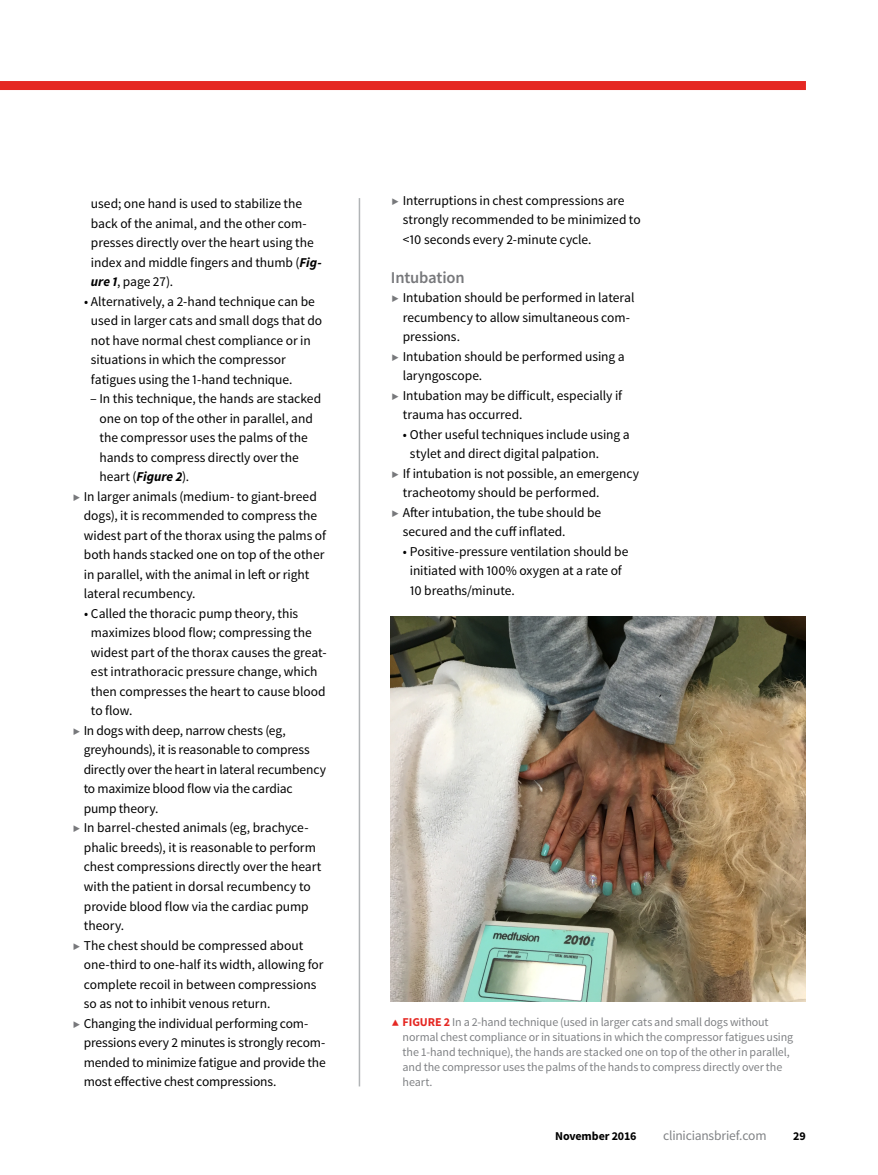
<style>
.page{position:relative;width:878px;height:1175px;background:#fff}
.page>*{position:absolute;margin:0;border:0;box-sizing:border-box;transform-origin:0 0}
.Head_B{font:600 16.5px "Source Sans Pro";letter-spacing:-.01em;color:#77787b}
.Body_Source_Sans_9{font:13.5px/19.5px "Source Sans Pro";letter-spacing:-.005em;color:#000}
.t1{font:13.5px "Source Sans Pro";letter-spacing:-.015em;color:#808285}
.Figure_Caption{font:12px/15px "Source Sans Pro";letter-spacing:-.01em;color:#808285}
.t2{font:700 12px "Source Sans Pro";letter-spacing:-.005em;color:#000}
.s1{font-weight:700;font-style:italic}
.s2{font-weight:700;color:#e52823}
</style>
<div class="page">
<div style="left:0;top:81px;width:806px;height:9px;background:#e52823"></div>
<hr style="left:358px;top:198px;width:2px;height:888px;background:#b1b4b6">
<img style="left:391px;top:616px;width:415px;height:385px">
<p class="Body_Source_Sans_9" style="left:91px;top:194px;width:232px">used; one hand is used to stabilize the back of the animal, and the other com&shy;presses directly over the heart using the index and middle fingers and thumb (<span class="s1">Fig&shy;ure 1</span>, page 27).</p>
<p class="Body_Source_Sans_9" style="left:91px;top:292px;width:233px;text-indent:-7px">• Alternatively, a 2-hand technique can be used in larger cats and small dogs that do not have normal chest compliance or in situations in which the compressor fatigues using the 1-hand technique.</p>
<p class="Body_Source_Sans_9" style="left:99px;top:389px;width:223px;text-indent:-9px">‒ In this technique, the hands are stacked one on top of the other in parallel, and the compressor uses the palms of the hands to compress directly over the heart (<span class="s1">Figure 2</span>).</p>
<p class="Body_Source_Sans_9" style="left:84px;top:487px;width:244px">In larger animals (medium- to giant-breed dogs), it is recommended to compress the widest part of the thorax using the palms of both hands stacked one on top of the other in parallel, with the animal in left or right lateral recumbency.</p>
<p class="Body_Source_Sans_9" style="left:91px;top:604px;width:237px;text-indent:-7px">• Called the thoracic pump theory, this maximizes blood flow; compressing the widest part of the thorax causes the great&shy;est intrathoracic pressure change, which then compresses the heart to cause blood to flow.</p>
<p class="Body_Source_Sans_9" style="left:84px;top:721px;width:244px">In dogs with deep, narrow chests (eg, greyhounds), it is reasonable to compress directly over the heart in lateral recumbency to maximize blood flow via the cardiac pump theory.</p>
<p class="Body_Source_Sans_9" style="left:84px;top:818px;width:239px">In barrel-chested animals (eg, brachyce&shy;phalic breeds), it is reasonable to perform chest compressions directly over the heart with the patient in dorsal recumbency to provide blood flow via the cardiac pump theory.</p>
<p class="Body_Source_Sans_9" style="left:84px;top:935px;width:241px">The chest should be compressed about one-third to one-half its width, allowing for complete recoil in between compressions so as not to inhibit venous return.</p>
<p class="Body_Source_Sans_9" style="left:84px;top:1013px;width:244px">Changing the individual performing com&shy;pressions every 2 minutes is strongly recom&shy;mended to minimize fatigue and provide the most effective chest compressions.</p>
<p class="Body_Source_Sans_9" style="left:403px;top:190px;width:239px">Interruptions in chest compressions are strongly recommended to be minimized to &lt;10 seconds every 2-minute cycle.</p>
<p class="Head_B" style="left:391px;top:267px;width:75px">Intubation</p>
<p class="Body_Source_Sans_9" style="left:403px;top:288px;width:233px">Intubation should be performed in lateral recumbency to allow simultaneous com&shy;pressions.</p>
<p class="Body_Source_Sans_9" style="left:403px;top:346px;width:223px">Intubation should be performed using a laryngoscope.</p>
<p class="Body_Source_Sans_9" style="left:403px;top:385px;width:221px">Intubation may be difficult, especially if trauma has occurred.</p>
<p class="Body_Source_Sans_9" style="left:410px;top:424px;width:221px;text-indent:-7px">• Other useful techniques include using a stylet and direct digital palpation.</p>
<p class="Body_Source_Sans_9" style="left:403px;top:463px;width:238px">If intubation is not possible, an emergency tracheotomy should be performed.</p>
<p class="Body_Source_Sans_9" style="left:403px;top:502px;width:200px">After intubation, the tube should be secured and the cuff inflated.</p>
<p class="Body_Source_Sans_9" style="left:410px;top:541px;width:220px;text-indent:-7px">• Positive-pressure ventilation should be initiated with 100% oxygen at a rate of<br>10 breaths/minute.</p>
<p class="Figure_Caption" style="left:402px;top:1014px;width:392px"><span class="s2">FIGURE 2</span> In a 2-hand technique (used in larger cats and small dogs without normal chest compliance or in situations in which the compressor fatigues using the 1-hand technique), the hands are stacked one on top of the other in parallel, and the compressor uses the palms of the hands to compress directly over the heart.</p>
<p class="t2" style="left:555px;top:1128px;width:83px">November 2016</p>
<p class="t1" style="left:663px;top:1127px;width:105px">cliniciansbrief.com</p>
<p class="t2" style="left:793px;top:1128px;width:14px">29</p>
</div>
